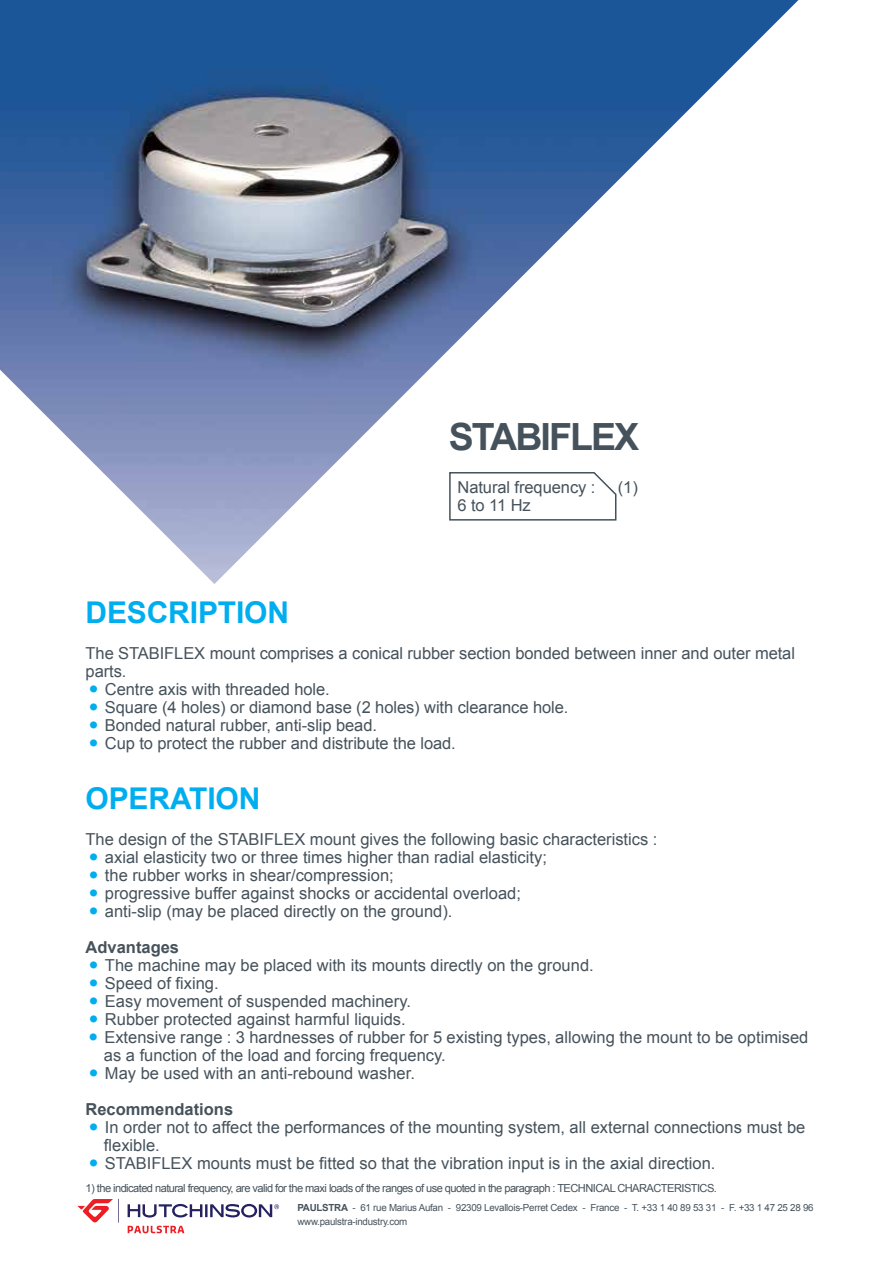
<style>
.page{position:relative;width:893px;height:1263px;background:#fff}
.page>*{position:absolute;margin:0;border:0;box-sizing:border-box;transform-origin:0 0}
.t1{font:700 37.5px "Arial";letter-spacing:-.05em;color:#46525b}
.t2{font:700 30px "Arial";letter-spacing:-.005em;color:#00aeef}
.t3{font:16.5px/18px "Arial";color:#46525b}
.t4{font:11.1px "Arial";letter-spacing:-.05em;color:#46525b}
.t5{font:9.75px/13.5px "Arial";letter-spacing:-.025em;color:#46525b}
.s1{font-weight:700}
</style>
<div class="page">
<svg style="left:128px;top:1226px;width:56px;height:7px"></svg>
<svg style="left:128px;top:1204px;width:151px;height:13px"></svg>
<svg style="left:78px;top:1199px;width:41px;height:24px"></svg>
<img style="left:0;top:0;width:798px;height:584px">
<svg style="left:448px;top:471px;width:169px;height:50px"></svg>
<h1 class="t1" style="left:449px;top:412px;width:192px">STABIFLEX</h1>
<p class="t3" style="left:457px;top:478px;width:139px">Natural frequency :</p>
<p class="t3" style="left:618px;top:478px;width:21px">(1)</p>
<p class="t3" style="left:457px;top:496px;width:75px">6 to 11 Hz</p>
<h2 class="t2" style="left:86px;top:592px;width:205px">DESCRIPTION</h2>
<p class="t3" style="left:86px;top:644px;width:711px">The STABIFLEX mount comprises a conical rubber section bonded between inner and outer metal parts.</p>
<p class="t3" style="left:90px;top:680px;width:241px"><sup>■</sup> Centre axis with threaded hole.</p>
<p class="t3" style="left:90px;top:698px;width:480px"><sup>■</sup> Square (4 holes) or diamond base (2 holes) with clearance hole.</p>
<p class="t3" style="left:90px;top:716px;width:288px"><sup>■</sup> Bonded natural rubber, anti-slip bead.</p>
<p class="t3" style="left:90px;top:734px;width:367px"><sup>■</sup> Cup to protect the rubber and distribute the load.</p>
<h2 class="t2" style="left:86px;top:778px;width:176px">OPERATION</h2>
<p class="t3" style="left:86px;top:830px;width:573px">The design of the STABIFLEX mount gives the following basic characteristics :</p>
<p class="t3" style="left:90px;top:848px;width:458px"><sup>■</sup> axial elasticity two or three times higher than radial elasticity;</p>
<p class="t3" style="left:90px;top:866px;width:305px"><sup>■</sup> the rubber works in shear/compression;</p>
<p class="t3" style="left:90px;top:884px;width:432px"><sup>■</sup> progressive buffer against shocks or accidental overload;</p>
<p class="t3" style="left:86px;top:893px;width:368px;line-height:36px"><sup>■</sup> anti-slip (may be placed directly on the ground).<br><span class="s1">Advantages</span></p>
<p class="t3" style="left:90px;top:956px;width:505px"><sup>■</sup> The machine may be placed with its mounts directly on the ground.</p>
<p class="t3" style="left:90px;top:974px;width:130px"><sup>■</sup> Speed of fixing.</p>
<p class="t3" style="left:90px;top:992px;width:322px"><sup>■</sup> Easy movement of suspended machinery.</p>
<p class="t3" style="left:90px;top:1010px;width:317px"><sup>■</sup> Rubber protected against harmful liquids.</p>
<p class="t3" style="left:104px;top:1028px;width:706px;text-indent:-14px"><sup>■</sup> Extensive range : 3 hardnesses of rubber for 5 existing types, allowing the mount to be optimised as a function of the load and forcing frequency.</p>
<p class="t3" style="left:86px;top:1055px;width:331px;line-height:36px"><sup>■</sup> May be used with an anti-rebound washer.<br><span class="s1">Recommendations</span></p>
<p class="t3" style="left:104px;top:1118px;width:703px;text-indent:-14px"><sup>■</sup> In order not to affect the performances of the mounting system, all external connections must be flexible.</p>
<p class="t3" style="left:90px;top:1154px;width:627px"><sup>■</sup> STABIFLEX mounts must be fitted so that the vibration input is in the axial direction.</p>
<p class="t4" style="left:86px;top:1181px;width:633px">1) the indicated natural frequency, are valid for the maxi loads of the ranges of use quoted in the paragraph : TECHNICAL CHARACTERISTICS.</p>
<p class="t5" style="left:297px;top:1201px;width:518px"><span class="s1">PAULSTRA</span> - 61 rue Marius Aufan - 92309 Levallois-Perret Cedex - France - T. +33 1 40 89 53 31 - F. +33 1 47 25 28 96 www.paulstra-industry.com</p>
</div>
